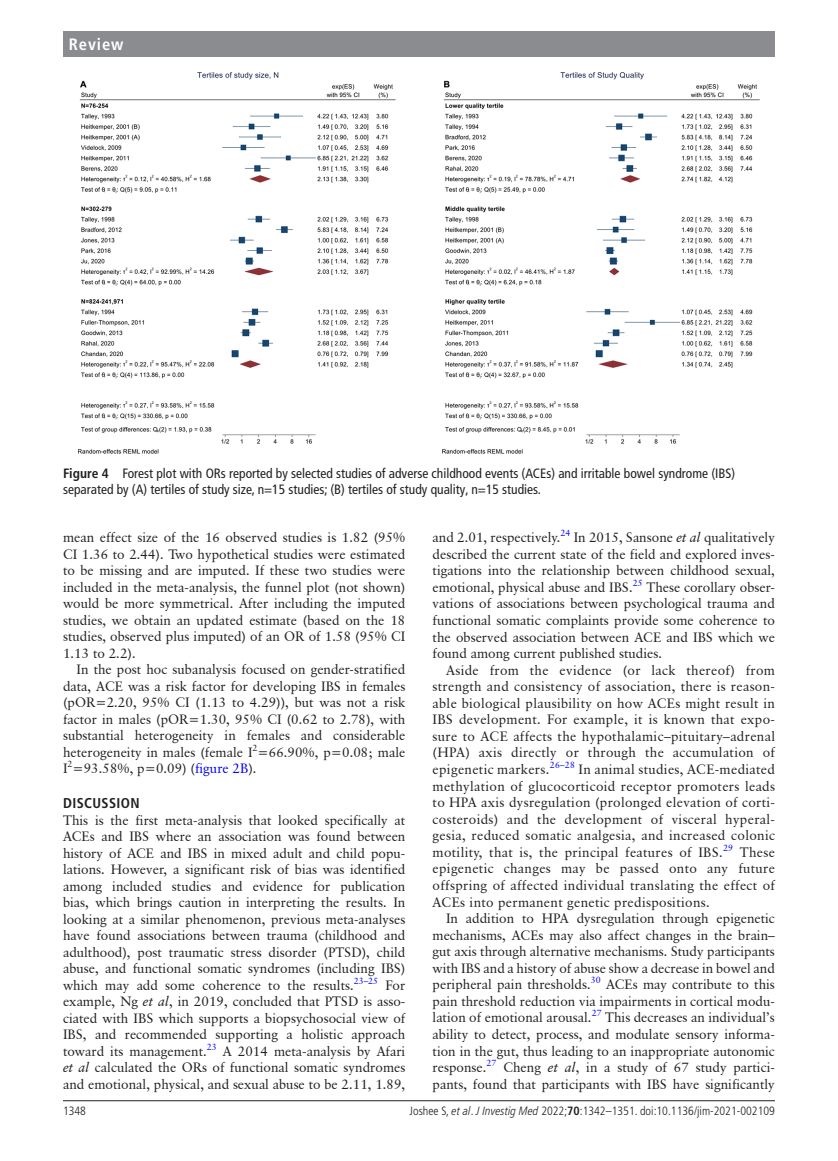
<style>
.page{position:relative;width:838px;height:1161px;background:#fff}
.page>*{position:absolute;margin:0;border:0;box-sizing:border-box;transform-origin:0 0}
.t1{font:700 condensed 16.5px "Frutiger LT Pro";letter-spacing:.055em;color:#fff}
.t2{font:700 condensed 14.25px "Frutiger LT Pro";letter-spacing:.025em;color:#231f20}
.t3{font:13.5px/16.5px "Classical Garamond BT";color:#231f20;text-align:justify}
.t4{font:condensed 13.5px/16.5px "Frutiger LT Pro";color:#231f20}
.t5{font:300 condensed 12px "Frutiger LT Pro";color:#231f20}
.t6{font:9px "Classical Garamond BT";color:#00f}
.s1{font-weight:700}
.s2{color:#00f}
.s3{font-style:italic}
</style>
<div class="page">
<hr style="left:63px;top:1100px;width:712px;height:1px;background:#231f20">
<div style="left:63px;top:31px;width:712px;height:25px;background:#8a8c8f"></div>
<img style="left:79px;top:72px;width:680px;height:382px">
<p class="t1" style="left:69px;top:34px;width:56px">Review</p>
<p class="t4" style="left:63px;top:465px;width:673px"><span class="s1">Figure 4</span> Forest plot with ORs reported by selected studies of adverse childhood events (ACEs) and irritable bowel syndrome (IBS) separated by (A) tertiles of study size, n=15 studies; (B) tertiles of study quality, n=15 studies.</p>
<p class="t3" style="left:63px;top:529px;width:344px">mean effect size of the 16 observed studies is 1.82 (95% CI 1.36 to 2.44). Two hypothetical studies were estimated to be missing and are imputed. If these two studies were included in the meta-analysis, the funnel plot (not shown) would be more symmetrical. After including the imputed studies, we obtain an updated estimate (based on the 18 studies, observed plus imputed) of an OR of 1.58 (95% CI 1.13 to 2.2).</p>
<p class="t3" style="left:63px;top:661px;width:344px;text-indent:14px">In the post hoc subanalysis focused on gender-stratified data, ACE was a risk factor for developing IBS in females (pOR=2.20, 95% CI (1.13 to 4.29)), but was not a risk factor in males (pOR=1.30, 95% CI (0.62 to 2.78), with substantial heterogeneity in females and considerable heterogeneity in males (female I<sup>2</sup>=66.90%, p=0.08; male I<sup>2</sup>=93.58%, p=0.09) (<span class="s2">figure 2B</span>).</p>
<p class="t2" style="left:63px;top:795px;width:78px">DISCUSSION</p>
<p class="t3" style="left:63px;top:812px;width:344px">This is the first meta-analysis that looked specifically at ACEs and IBS where an association was found between history of ACE and IBS in mixed adult and child popu&shy;lations. However, a significant risk of bias was identified among included studies and evidence for publication bias, which brings caution in interpreting the results. In looking at a similar phenomenon, previous meta-analyses have found associations between trauma (childhood and adulthood), post traumatic stress disorder (PTSD), child abuse, and functional somatic syndromes (including IBS) which may add some coherence to the results.<sup>23–25</sup> For example, Ng <span class="s3">et al</span>, in 2019, concluded that PTSD is asso&shy;ciated with IBS which supports a biopsychosocial view of IBS, and recommended supporting a holistic approach toward its management.<sup>23</sup> A 2014 meta-analysis by Afari <span class="s3">et al</span> calculated the ORs of functional somatic syndromes and emotional, physical, and sexual abuse to be 2.11, 1.89,</p>
<p class="t3" style="left:432px;top:529px;width:344px">and 2.01, respectively.<sup>24</sup> In 2015, Sansone <span class="s3">et al</span> qualitatively described the current state of the field and explored inves&shy;tigations into the relationship between childhood sexual, emotional, physical abuse and IBS.</p>
<p class="t6" style="left:632px;top:577px;width:11px">25</p>
<p class="t3" style="left:432px;top:579px;width:344px;text-indent:214px">These corollary obser&shy;vations of associations between psychological trauma and functional somatic complaints provide some coherence to the observed association between ACE and IBS which we found among current published studies.</p>
<p class="t3" style="left:432px;top:661px;width:344px;text-indent:14px">Aside from the evidence (or lack thereof) from strength and consistency of association, there is reason&shy;able biological plausibility on how ACEs might result in IBS development. For example, it is known that expo&shy;sure to ACE affects the hypothalamic–pituitary–adrenal (HPA) axis directly or through the accumulation of epigenetic markers.<sup>26–28</sup> In animal studies, ACE-mediated methylation of glucocorticoid receptor promoters leads to HPA axis dysregulation (prolonged elevation of corti&shy;costeroids) and the development of visceral hyperal&shy;gesia, reduced somatic analgesia, and increased colonic motility, that is, the principal features of IBS.</p>
<p class="t6" style="left:723px;top:842px;width:12px">29</p>
<p class="t3" style="left:432px;top:844px;width:344px;text-indent:307px">These epigenetic changes may be passed onto any future offspring of affected individual translating the effect of ACEs into permanent genetic predispositions.</p>
<p class="t3" style="left:432px;top:910px;width:344px;text-indent:14px">In addition to HPA dysregulation through epigenetic mechanisms, ACEs may also affect changes in the brain– gut axis through alternative mechanisms. Study participants with IBS and a history of abuse show a decrease in bowel and peripheral pain thresholds.<sup>30</sup> ACEs may contribute to this pain threshold reduction via impairments in cortical modu&shy;lation of emotional arousal.</p>
<p class="t6" style="left:591px;top:1008px;width:11px">27</p>
<p class="t3" style="left:432px;top:1009px;width:344px;text-indent:172px">This decreases an individual’s ability to detect, process, and modulate sensory informa&shy;tion in the gut, thus leading to an inappropriate autonomic response.<sup>27</sup> Cheng <span class="s3">et al</span>, in a study of 67 study partici&shy;pants, found that participants with IBS have significantly</p>
<p class="t5" style="left:63px;top:1104px;width:25px">1348</p>
<p class="t5" style="left:409px;top:1104px;width:367px">Joshee S, <span class="s3">et al</span>. <span class="s3">J Investig Med</span> 2022;<span class="s1">70</span>:1342–1351. doi:10.1136/jim-2021-002109</p>
</div>
